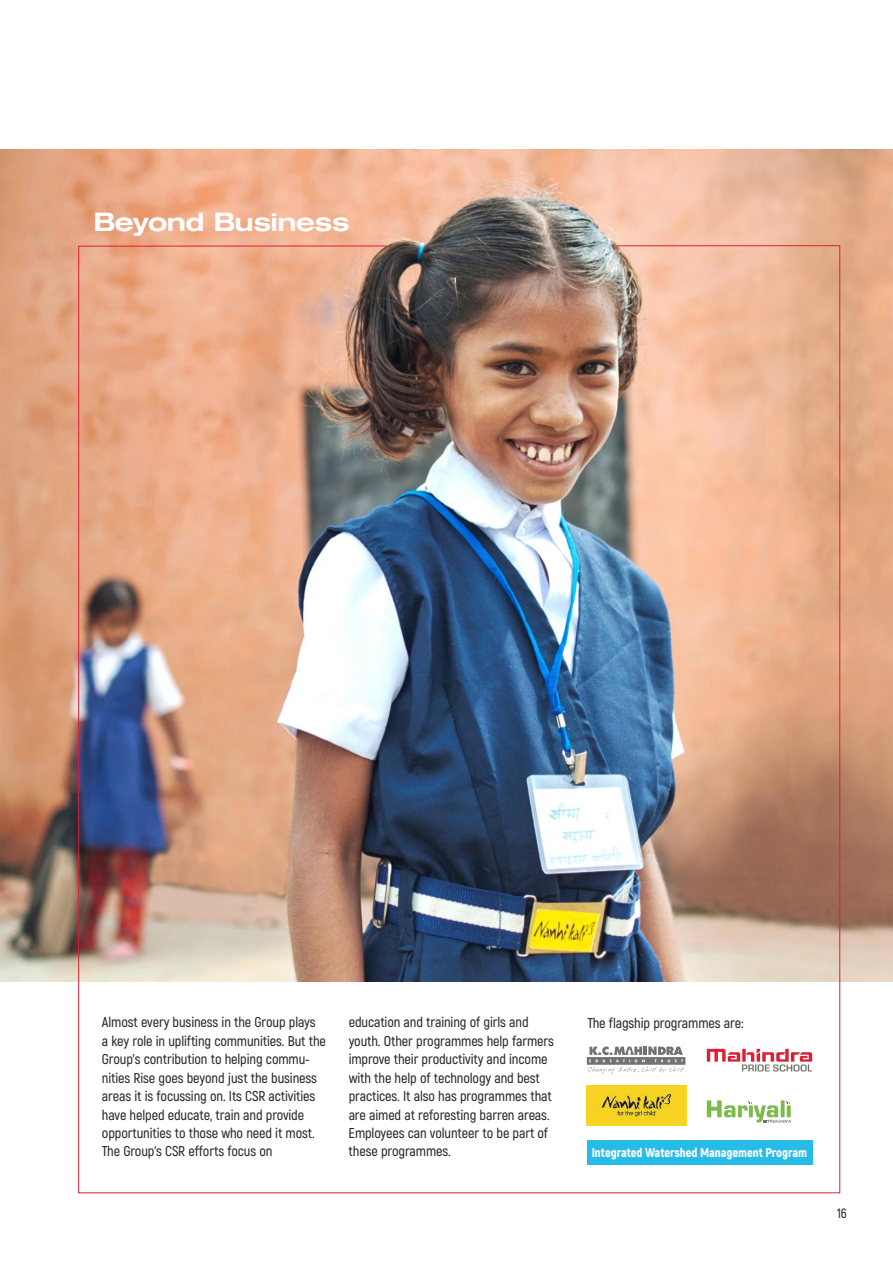
<style>
.page{position:relative;width:893px;height:1263px;background:#fff}
.page>*{position:absolute;margin:0;border:0;box-sizing:border-box;transform-origin:0 0}
.t1{font:500 expanded 25.95px "Akzidenz Grotesk Pro";letter-spacing:-.045em;color:#fefefe}
.t2{font:600 14.25px/18.5px "Akrobat";letter-spacing:-.01em;color:#2b2a29}
.t3{font:600 13.5px "Akrobat";color:#2b2a29}
.t4{font:900 12.6px "Akrobat";letter-spacing:-.01em;color:#fefefe}
</style>
<div class="page">
<img style="left:0;top:149px;width:893px;height:832px">
<img style="left:78px;top:245px;width:763px;height:949px">
<h1 class="t1" style="left:94px;top:212px;width:258px">Beyond Business</h1>
<p class="t2" style="left:102px;top:1013px;width:226px">Almost every business in the Group plays<br>a key role in uplifting communities. But the Group's contribution to helping commu&shy;nities Rise goes beyond just the business areas it is focussing on. Its CSR activities have helped educate, train and provide opportunities to those who need it most.<br>The Group's CSR efforts focus on</p>
<p class="t2" style="left:349px;top:1013px;width:207px">education and training of girls and youth. Other programmes help farmers improve their productivity and income with the help of technology and best practices. It also has programmes that are aimed at reforesting barren areas.<br>Employees can volunteer to be part of these programmes.</p>
<p class="t2" style="left:587px;top:1014px;width:158px">The flagship programmes are:</p>
<p class="t4" style="left:592px;top:1145px;width:217px">Integrated Watershed Management Program</p>
<p class="t3" style="left:837px;top:1205px;width:11px">16</p>
</div>
